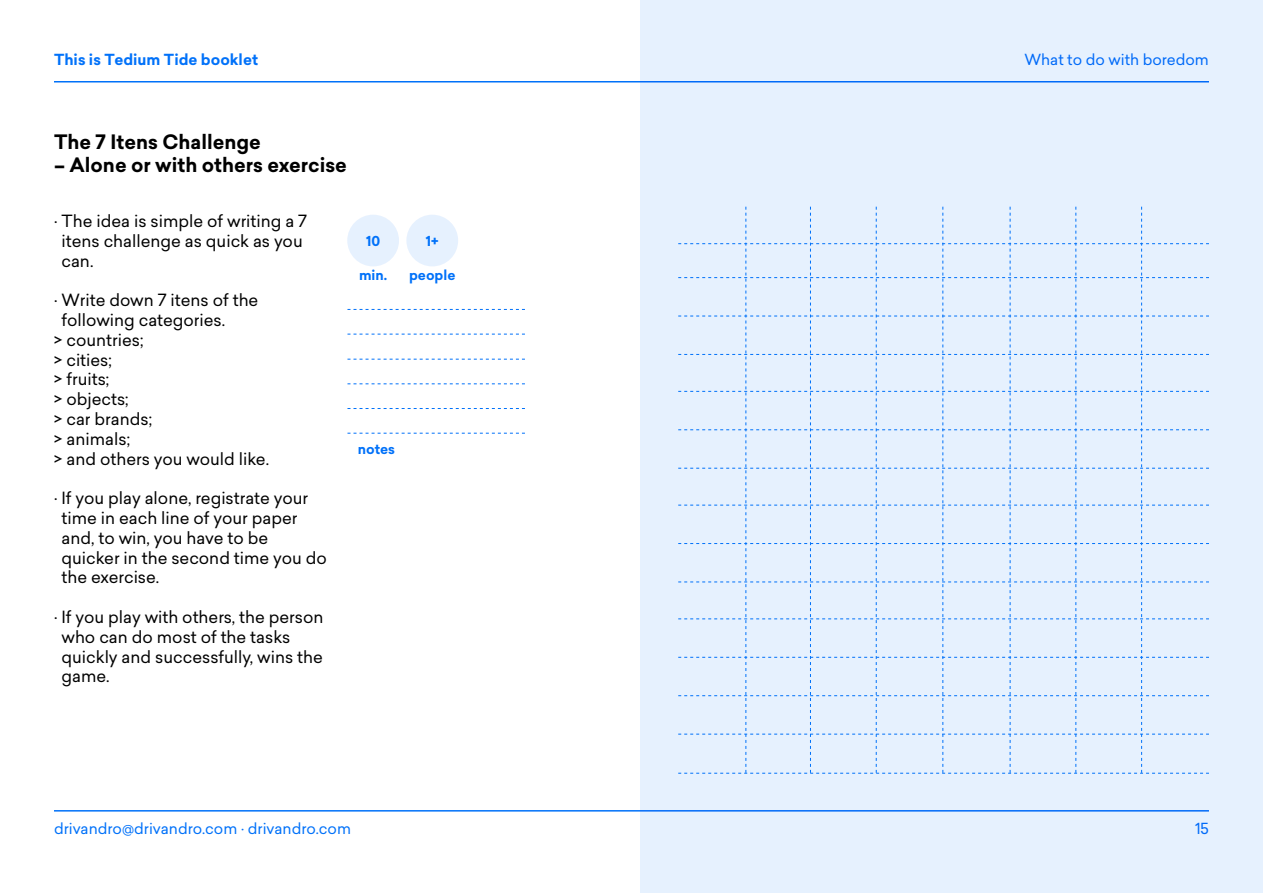
<style>
.page{position:relative;width:1263px;height:893px;background:#fff}
.page>*{position:absolute;margin:0;border:0;box-sizing:border-box;transform-origin:0 0}
.t1{font:700 19.5px "Sailec";color:#000}
.t2{font:16.5px/19.8px "Sailec";color:#000}
.t3{font:15px "Sailec";color:#0071f9}
.t4{font:700 15px "Sailec";color:#0071f9}
.t5{font:700 13.5px "Sailec";color:#0071f9}
</style>
<div class="page">
<hr style="left:54px;top:810px;width:1155px;height:2px;background:#0071f9">
<hr style="left:54px;top:81px;width:1155px;height:1px;background:#0071f9">
<div style="left:640px;top:0;width:623px;height:893px;background:#e6f1fe"></div>
<svg style="left:678px;top:207px;width:531px;height:567px"></svg>
<svg style="left:347px;top:433px;width:178px;height:1px"></svg>
<svg style="left:347px;top:383px;width:178px;height:1px"></svg>
<svg style="left:347px;top:408px;width:178px;height:1px"></svg>
<svg style="left:347px;top:359px;width:178px;height:1px"></svg>
<svg style="left:347px;top:334px;width:178px;height:1px"></svg>
<svg style="left:347px;top:309px;width:178px;height:1px"></svg>
<div style="left:406px;top:215px;width:52px;height:51px;background:#e6f1fe;border-radius:50%"></div>
<div style="left:347px;top:215px;width:52px;height:51px;background:#e6f1fe;border-radius:50%"></div>
<p class="t4" style="left:54px;top:49px;width:206px">This is Tedium Tide booklet</p>
<p class="t3" style="left:1024px;top:49px;width:186px">What to do with boredom</p>
<p class="t1" style="left:54px;top:128px;width:208px">The 7 Itens Challenge</p>
<p class="t1" style="left:54px;top:151px;width:294px">– Alone or with others exercise</p>
<p class="t2" style="left:62px;top:211px;width:247px;text-indent:-8px">· The idea is simple of writing a 7 itens challenge as quick as you can.</p>
<p class="t2" style="left:54px;top:290px;width:206px">· Write down 7 itens of the</p>
<p class="t2" style="left:62px;top:310px;width:165px">following categories.</p>
<p class="t2" style="left:54px;top:330px;width:91px">&gt; countries;</p>
<p class="t2" style="left:54px;top:349px;width:59px">&gt; cities;</p>
<p class="t2" style="left:54px;top:369px;width:57px">&gt; fruits;</p>
<p class="t2" style="left:54px;top:389px;width:76px">&gt; objects;</p>
<p class="t2" style="left:54px;top:409px;width:100px">&gt; car brands;</p>
<p class="t2" style="left:54px;top:429px;width:78px">&gt; animals;</p>
<p class="t2" style="left:54px;top:448px;width:217px">&gt; and others you would like.</p>
<p class="t2" style="left:62px;top:488px;width:267px;text-indent:-8px">· If you play alone, registrate your time in each line of your paper and, to win, you have to be quicker in the second time you do the exercise.</p>
<p class="t2" style="left:62px;top:607px;width:264px;text-indent:-8px">· If you play with others, the person who can do most of the tasks quickly and successfully, wins the game.</p>
<p class="t5" style="left:366px;top:231px;width:16px">10</p>
<p class="t5" style="left:359px;top:266px;width:30px">min.</p>
<p class="t5" style="left:426px;top:231px;width:14px">1+</p>
<p class="t5" style="left:409px;top:266px;width:48px">people</p>
<p class="t5" style="left:358px;top:439px;width:39px">notes</p>
<p class="t3" style="left:54px;top:818px;width:299px">drivandro@drivandro.com · drivandro.com</p>
<p class="t3" style="left:1195px;top:818px;width:15px">15</p>
</div>
